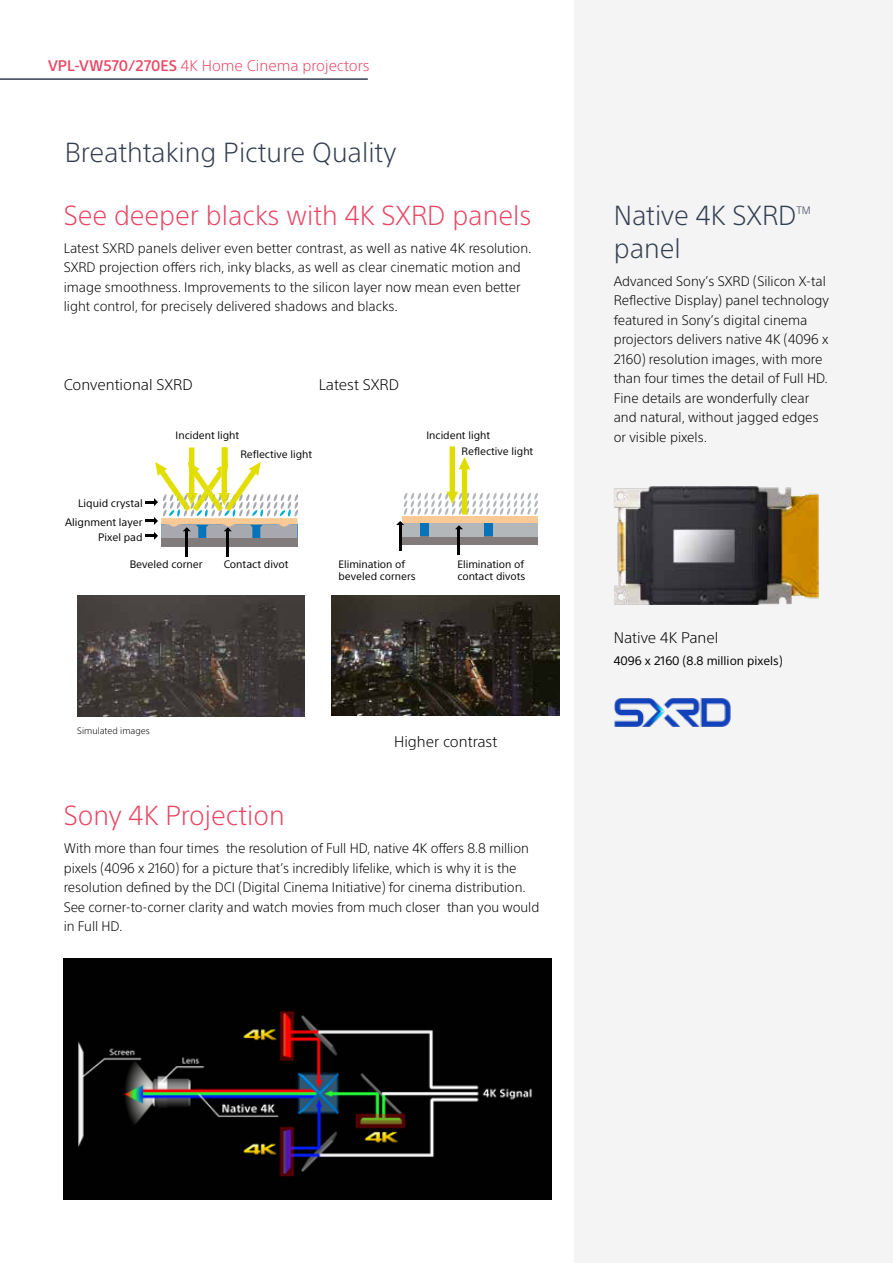
<style>
.page{position:relative;width:893px;height:1263px;background:#fff}
.page>*{position:absolute;margin:0;border:0;box-sizing:border-box;transform-origin:0 0}
.t1{font:300 27px "SST Std";color:#e94664}
.t2{font:300 27px "SST Std";color:#333e50}
.t3{font:300 15px "SST Pro";color:#000}
.t4{font:300 15px "SST Std";color:#e94664}
.t5{font:300 13.5px/19.5px "SST Std";color:#000}
.t6{font:12px "SST Pro";color:#000}
.t7{font:10.65px/19px "SST Pro";color:#000;text-align:right}
.t8{font:10.5px/11.4px "SST Pro";color:#000}
.t9{font:300 10.5px "SST Std";color:#333e50}
.t10{font:300 9px "SST Pro";color:#000}
.s1{font-weight:500}
</style>
<div class="page">
<div style="left:574px;top:0;width:319px;height:1263px;background:#f5f4f4"></div>
<hr style="left:0;top:78px;width:368px;height:2px;background:#333e50">
<img style="left:614px;top:486px;width:204px;height:119px">
<img style="left:614px;top:698px;width:117px;height:29px">
<img style="left:64px;top:958px;width:488px;height:241px">
<img style="left:77px;top:596px;width:228px;height:120px">
<div style="left:161px;top:538px;width:136px;height:9px;background:#817c7b"></div>
<hr style="left:185px;top:530px;width:3px;height:27px;background:#000">
<svg style="left:145px;top:447px;width:153px;height:93px"></svg>
<hr style="left:226px;top:530px;width:3px;height:27px;background:#000">
<img style="left:332px;top:596px;width:227px;height:120px">
<div style="left:402px;top:523px;width:135px;height:13px;background:#0773ba"></div>
<div style="left:402px;top:516px;width:135px;height:7px;background:#f9ca96"></div>
<div style="left:402px;top:536px;width:135px;height:9px;background:#817c7b"></div>
<div style="left:429px;top:523px;width:54px;height:14px;background:#b3b7ba"></div>
<div style="left:402px;top:523px;width:18px;height:14px;background:#b3b7ba"></div>
<div style="left:493px;top:523px;width:44px;height:14px;background:#b3b7ba"></div>
<svg style="left:404px;top:446px;width:134px;height:69px"></svg>
<svg style="left:396px;top:521px;width:8px;height:4px"></svg>
<hr style="left:399px;top:524px;width:3px;height:26px;background:#000">
<svg style="left:455px;top:525px;width:8px;height:4px"></svg>
<hr style="left:457px;top:528px;width:3px;height:27px;background:#000">
<p class="t4" style="left:48px;top:56px;width:323px"><span class="s1">VPL-VW570/270ES</span> 4K Home Cinema projectors</p>
<h1 class="t2" style="left:65px;top:137px;width:333px">Breathtaking Picture Quality</h1>
<h1 class="t1" style="left:64px;top:200px;width:469px">See deeper blacks with 4K SXRD panels</h1>
<p class="t5" style="left:64px;top:238px;width:469px">Latest SXRD panels deliver even better contrast, as well as native 4K resolution.<br>SXRD projection offers rich, inky blacks, as well as clear cinematic motion and image smoothness. Improvements to the silicon layer now mean even better light control, for precisely delivered shadows and blacks.</p>
<p class="t3" style="left:64px;top:376px;width:130px">Conventional SXRD</p>
<p class="t3" style="left:319px;top:376px;width:82px">Latest SXRD</p>
<p class="t8" style="left:176px;top:429px;width:65px">Incident light</p>
<p class="t7" style="left:65px;top:493px;width:79px">Liquid crystal<br>Alignment layer</p>
<p class="t7" style="left:98px;top:527px;width:46px">Pixel pad</p>
<p class="t8" style="left:240px;top:448px;width:73px">Reflective light</p>
<p class="t7" style="left:130px;top:554px;width:75px">Beveled corner</p>
<p class="t7" style="left:224px;top:554px;width:66px">Contact divot</p>
<p class="t8" style="left:462px;top:427px;width:73px;line-height:15.9px;text-indent:-35px">Incident light<br>Reflective light</p>
<p class="t8" style="left:338px;top:559px;width:79px">Elimination of beveled corners</p>
<p class="t8" style="left:457px;top:559px;width:69px">Elimination of contact divots</p>
<p class="t10" style="left:77px;top:725px;width:74px">Simulated images</p>
<p class="t3" style="left:394px;top:733px;width:105px">Higher contrast</p>
<h1 class="t1" style="left:64px;top:800px;width:222px">Sony 4K Projection</h1>
<p class="t5" style="left:64px;top:838px;width:477px">With more than four times the resolution of Full HD, native 4K offers 8.8 million pixels (4096 x 2160) for a picture that’s incredibly lifelike, which is why it is the resolution defined by the DCI (Digital Cinema Initiative) for cinema distribution.<br>See corner-to-corner clarity and watch movies from much closer than you would in Full HD.</p>
<h1 class="t2" style="left:614px;top:200px;width:184px">Native 4K SXRD</h1>
<p class="t9" style="left:796px;top:205px;width:16px">TM</p>
<h1 class="t2" style="left:614px;top:233px;width:68px">panel</h1>
<p class="t5" style="left:614px;top:271px;width:217px">Advanced Sony’s SXRD (Silicon X-tal Reflective Display) panel technology featured in Sony’s digital cinema projectors delivers native 4K (4096 x 2160) resolution images, with more than four times the detail of Full HD.<br>Fine details are wonderfully clear and natural, without jagged edges or visible pixels.</p>
<p class="t3" style="left:614px;top:629px;width:106px">Native 4K Panel</p>
<p class="t6" style="left:614px;top:654px;width:170px">4096 x 2160 (8.8 million pixels)</p>
</div>
